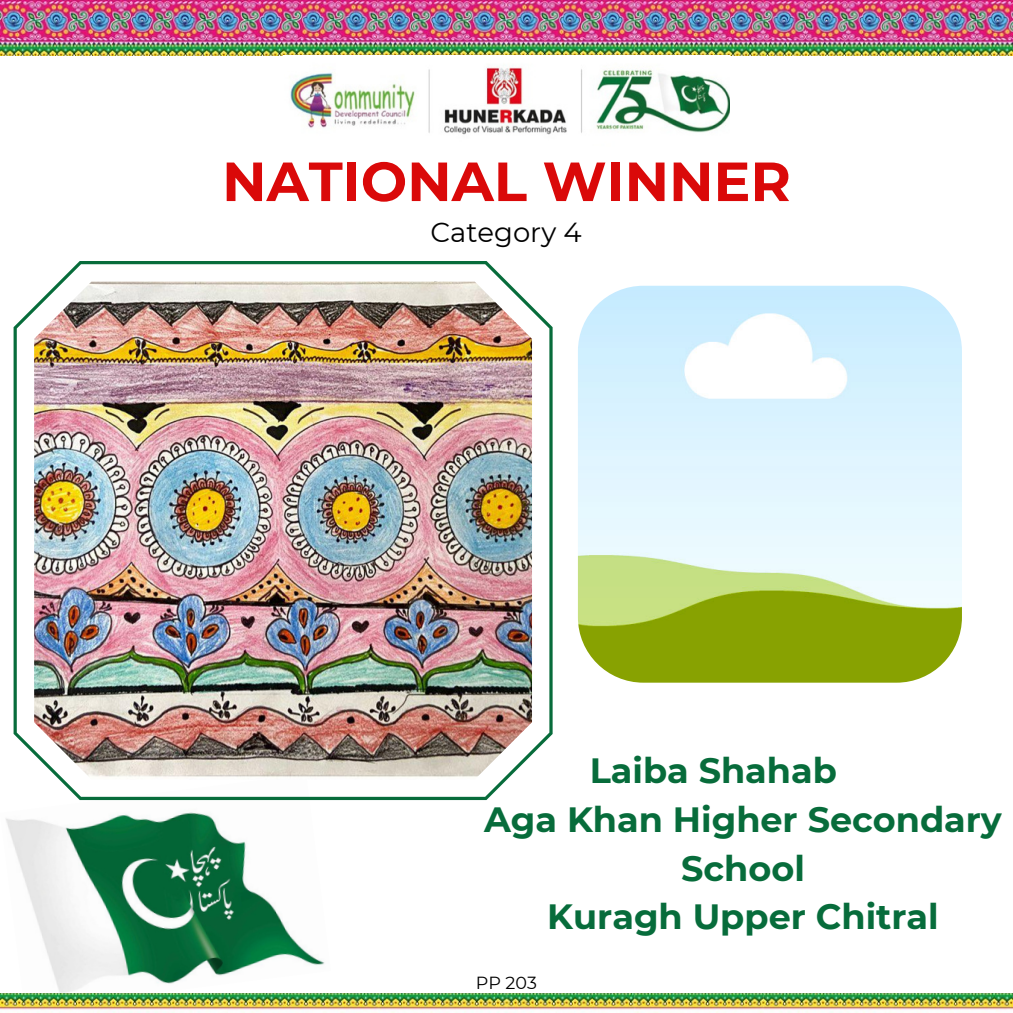
<style>
.page{position:relative;width:1013px;height:1013px;background:#fff}
.page>*{position:absolute;margin:0;border:0;box-sizing:border-box;transform-origin:0 0}
.t1{font:700 55px "Montserrat";color:#da0909}
.t2{font:700 35px "Montserrat";color:#076c3b}
.t3{font:27.5px "Montserrat";color:#000}
.t4{font:17.5px "Montserrat";color:#000}
</style>
<div class="page">
<img style="left:0;top:0;width:1012px;height:55px">
<img style="left:290px;top:65px;width:439px;height:70px">
<img style="left:6px;top:800px;width:325px;height:193px">
<img style="left:0;top:993px;width:1012px;height:19px">
<img style="left:14px;top:261px;width:538px;height:539px">
<img style="left:578px;top:286px;width:383px;height:396px;border-radius:65px">
<h1 class="t1" style="left:222px;top:148px;width:570px">NATIONAL WINNER</h1>
<p class="t3" style="left:430px;top:216px;width:153px">Category 4</p>
<p class="t2" style="left:589px;top:749px;width:249px">Laiba Shahab</p>
<p class="t2" style="left:484px;top:797px;width:519px">Aga Khan Higher Secondary</p>
<p class="t2" style="left:681px;top:846px;width:125px">School</p>
<p class="t2" style="left:547px;top:895px;width:393px">Kuragh Upper Chitral</p>
<p class="t4" style="left:476px;top:971px;width:63px">PP 203</p>
</div>
